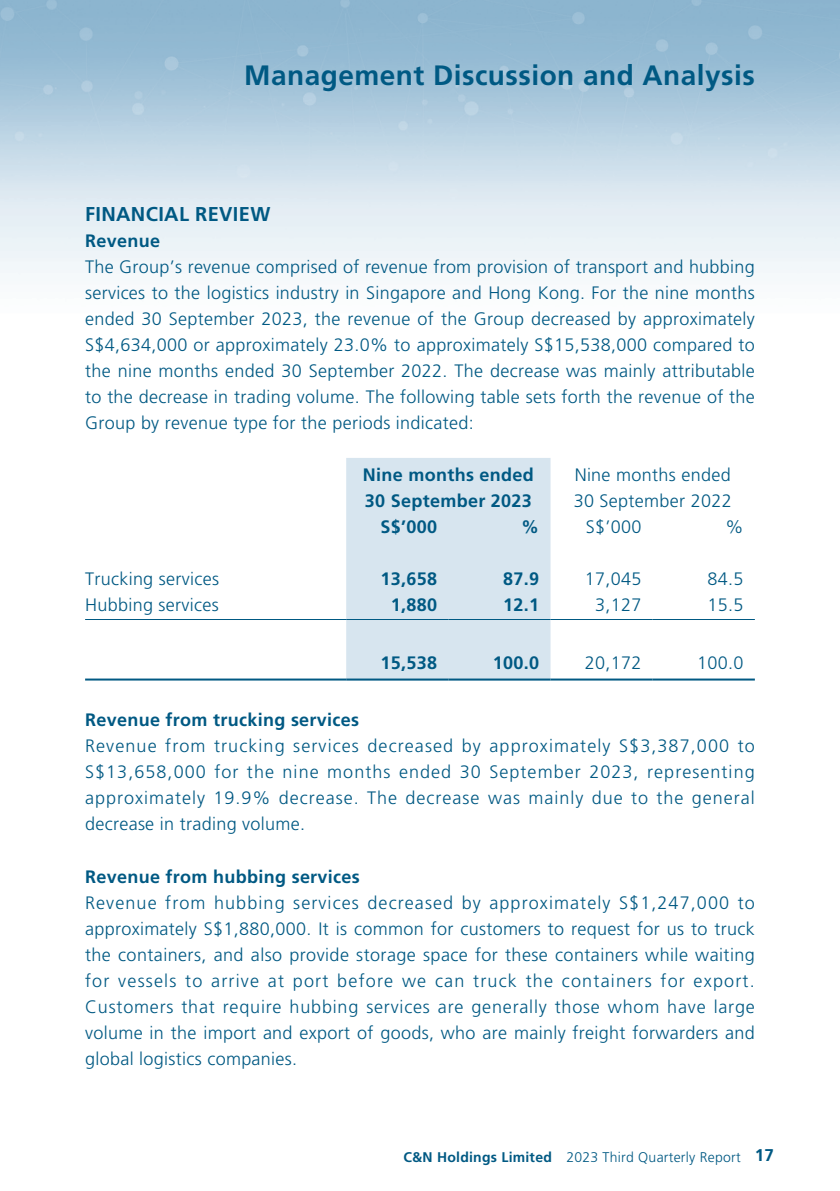
<style>
.page{position:relative;width:840px;height:1191px;background:#fff}
.page>*{position:absolute;margin:0;border:0;box-sizing:border-box;transform-origin:0 0}
.t1{font:700 28px "Frutiger LT Std";letter-spacing:.015em;color:#005983}
._01_H1{font:700 20px "Frutiger LT Std";letter-spacing:.015em;color:#005983}
._00_txt{font:300 18px/26px "Frutiger LT Std";letter-spacing:.015em;color:#005983;text-align:justify}
._50_Table_txt{font:300 18px "Frutiger LT Std";letter-spacing:.015em;color:#005983}
._50_Table_txt-2{font:700 18px "Frutiger LT Std";letter-spacing:.015em;color:#005983}
._02_H2{font:700 18px "Frutiger LT Std";letter-spacing:.015em;color:#005983}
.t2{font:700 17px "Frutiger LT Std";color:#005983}
.t3{font:300 14px "Frutiger LT Std";letter-spacing:.015em;color:#005983}
.s1{font-weight:700}
</style>
<div class="page">
<img style="left:0;top:0;width:839px;height:681px">
<div style="left:346px;top:458px;width:204px;height:220px;background:#d7e5ef"></div>
<hr style="left:85px;top:619px;width:261px;height:1px;background:#005983">
<hr style="left:346px;top:619px;width:102px;height:1px;background:#005983">
<hr style="left:448px;top:619px;width:102px;height:1px;background:#005983">
<hr style="left:550px;top:619px;width:102px;height:1px;background:#005983">
<hr style="left:652px;top:619px;width:102px;height:1px;background:#005983">
<hr style="left:85px;top:678px;width:261px;height:2px;background:#005983">
<hr style="left:346px;top:678px;width:102px;height:2px;background:#005983">
<hr style="left:448px;top:678px;width:102px;height:2px;background:#005983">
<hr style="left:550px;top:678px;width:102px;height:2px;background:#005983">
<hr style="left:652px;top:678px;width:102px;height:2px;background:#005983">
<p class="t1" style="left:244px;top:59px;width:512px">Management Discussion and Analysis</p>
<p class="_01_H1" style="left:85px;top:202px;width:187px">FINANCIAL REVIEW</p>
<p class="_02_H2" style="left:85px;top:230px;width:76px">Revenue</p>
<p class="_00_txt" style="left:85px;top:254px;width:671px">The Group’s revenue comprised of revenue from provision of transport and hubbing services to the logistics industry in Singapore and Hong Kong. For the nine months ended 30 September 2023, the revenue of the Group decreased by approximately S$4,634,000 or approximately 23.0% to approximately S$15,538,000 compared to the nine months ended 30 September 2022. The decrease was mainly attributable to the decrease in trading volume. The following table sets forth the revenue of the Group by revenue type for the periods indicated:</p>
<p class="_50_Table_txt-2" style="left:362px;top:464px;width:172px">Nine months ended</p>
<p class="_50_Table_txt-2" style="left:364px;top:490px;width:168px">30 September 2023</p>
<p class="_50_Table_txt" style="left:574px;top:464px;width:157px">Nine months ended</p>
<p class="_50_Table_txt" style="left:573px;top:490px;width:159px">30 September 2022</p>
<p class="_50_Table_txt-2" style="left:380px;top:516px;width:58px">S$’000</p>
<p class="_50_Table_txt-2" style="left:521px;top:516px;width:19px">%</p>
<p class="_50_Table_txt" style="left:585px;top:516px;width:57px">S$’000</p>
<p class="_50_Table_txt" style="left:725px;top:516px;width:19px">%</p>
<p class="_50_Table_txt" style="left:85px;top:568px;width:135px">Trucking services</p>
<p class="_50_Table_txt-2" style="left:380px;top:568px;width:58px">13,658</p>
<p class="_50_Table_txt-2" style="left:503px;top:568px;width:37px">87.9</p>
<p class="_50_Table_txt" style="left:584px;top:568px;width:58px">17,045</p>
<p class="_50_Table_txt" style="left:707px;top:568px;width:37px">84.5</p>
<p class="_50_Table_txt" style="left:85px;top:594px;width:135px">Hubbing services</p>
<p class="_50_Table_txt-2" style="left:390px;top:594px;width:48px">1,880</p>
<p class="_50_Table_txt-2" style="left:503px;top:594px;width:37px">12.1</p>
<p class="_50_Table_txt" style="left:594px;top:594px;width:48px">3,127</p>
<p class="_50_Table_txt" style="left:707px;top:594px;width:37px">15.5</p>
<p class="_50_Table_txt-2" style="left:380px;top:652px;width:58px">15,538</p>
<p class="_50_Table_txt-2" style="left:492px;top:652px;width:48px">100.0</p>
<p class="_50_Table_txt" style="left:584px;top:652px;width:58px">20,172</p>
<p class="_50_Table_txt" style="left:696px;top:652px;width:48px">100.0</p>
<p class="_02_H2" style="left:85px;top:709px;width:275px">Revenue from trucking services</p>
<p class="_00_txt" style="left:85px;top:733px;width:670px">Revenue from trucking services decreased by approximately S$3,387,000 to S$13,658,000 for the nine months ended 30 September 2023, representing approximately 19.9% decrease. The decrease was mainly due to the general decrease in trading volume.</p>
<p class="_02_H2" style="left:85px;top:865px;width:276px">Revenue from hubbing services</p>
<p class="_00_txt" style="left:85px;top:889px;width:670px">Revenue from hubbing services decreased by approximately S$1,247,000 to approximately S$1,880,000. It is common for customers to request for us to truck the containers, and also provide storage space for these containers while waiting for vessels to arrive at port before we can truck the containers for export.<br>Customers that require hubbing services are generally those whom have large volume in the import and export of goods, who are mainly freight forwarders and global logistics companies.</p>
<p class="t3" style="left:403px;top:1148px;width:338px"><span class="s1">C&amp;N Holdings Limited</span> 2023 Third Quarterly Report</p>
<p class="t2" style="left:754px;top:1145px;width:20px">17</p>
</div>
